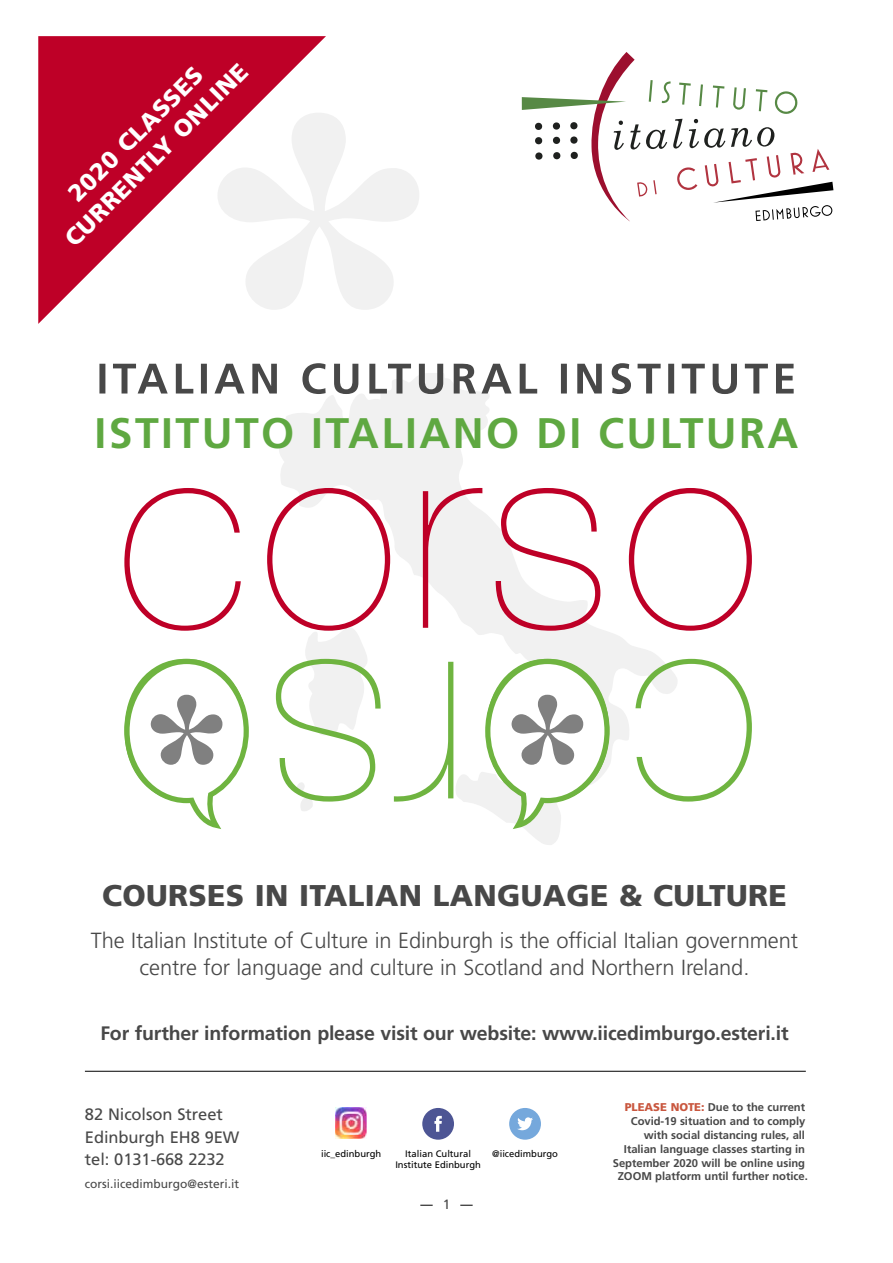
<style>
.page{position:relative;width:893px;height:1263px;background:#fff}
.page>*{position:absolute;margin:0;border:0;box-sizing:border-box;transform-origin:0 0}
.t1{font:700 42.75px "Frutiger";letter-spacing:.055em;color:#5fa841}
.t2{font:900 30px "Frutiger";letter-spacing:.01em;color:#484848}
.t3{font:900 24px/29.4px "Frutiger";color:#fff;text-align:center}
.t4{font:300 21.9px/27px "Frutiger";letter-spacing:-.005em;color:#484848;text-align:center}
.t5{font:700 19.5px "Frutiger";letter-spacing:-.01em;color:#484848}
.t6{font:16.5px/22.5px "Frutiger";letter-spacing:-.005em;color:#484848}
.t7{font:13.5px "Frutiger";color:#484848}
.t8{font:12px "Frutiger";color:#484848}
.t9{font:700 11.25px/13.8px "Frutiger";letter-spacing:-.005em;color:#484848;text-align:right}
.t10{font:9.45px/11.4px "Frutiger";color:#000;text-align:center}
.s1{font-weight:900;color:#c9573f}
</style>
<div class="page">
<svg style="left:420px;top:1205px;width:13px;height:1px"></svg>
<svg style="left:460px;top:1205px;width:13px;height:1px"></svg>
<svg style="left:38px;top:36px;width:288px;height:288px;fill:#be0027"></svg>
<svg style="left:279px;top:394px;width:382px;height:265px"></svg>
<svg style="left:304px;top:631px;width:64px;height:28px"></svg>
<svg style="left:301px;top:802px;width:12px;height:9px"></svg>
<svg style="left:275px;top:659px;width:477px;height:143px"></svg>
<svg style="left:124px;top:488px;width:628px;height:143px"></svg>
<svg style="left:454px;top:656px;width:158px;height:189px"></svg>
<svg style="left:124px;top:658px;width:125px;height:171px"></svg>
<svg style="left:217px;top:113px;width:202px;height:197px"></svg>
<svg style="left:99px;top:363px;width:695px;height:31px"></svg>
<svg style="left:422px;top:1108px;width:32px;height:32px"></svg>
<svg style="left:509px;top:1108px;width:32px;height:32px"></svg>
<img style="left:336px;top:1108px;width:31px;height:31px">
<svg style="left:522px;top:52px;width:311px;height:170px"></svg>
<hr style="left:85px;top:1071px;width:721px;height:1px;background:#000">
<h3 class="t3" style="left:38px;top:211px;width:249px;rotate:-45deg">2020 CLASSES<br>CURRENTLY ONLINE</h3>
<h1 class="t1" style="left:95px;top:408px;width:705px">ISTITUTO ITALIANO DI CULTURA</h1>
<h2 class="t2" style="left:102px;top:878px;width:686px">COURSES IN ITALIAN LANGUAGE &amp; CULTURE</h2>
<h3 class="t4" style="left:91px;top:927px;width:709px">The Italian Institute of Culture in Edinburgh is the official Italian government centre for language and culture in Scotland and Northern Ireland.</h3>
<h3 class="t5" style="left:100px;top:1021px;width:690px">For further information please visit our website: www.iicedimburgo.esteri.it</h3>
<h3 class="t6" style="left:85px;top:1103px;width:156px">82 Nicolson Street<br>Edinburgh EH8 9EW tel: 0131-668 2232</h3>
<p class="t8" style="left:85px;top:1177px;width:156px">corsi.iicedimburgo@esteri.it</p>
<p class="t10" style="left:321px;top:1148px;width:62px">iic_edinburgh</p>
<p class="t10" style="left:492px;top:1148px;width:67px">@iicedimburgo</p>
<p class="t10" style="left:395px;top:1148px;width:87px">Italian Cultural<br>Institute Edinburgh</p>
<p class="t7" style="left:443px;top:1196px;width:9px">1</p>
<p class="t9" style="left:613px;top:1100px;width:196px"><span class="s1">PLEASE NOTE:</span> Due to the current Covid-19 situation and to comply with social distancing rules, all Italian language classes starting in September 2020 will be online using ZOOM platform until further notice.</p>
</div>
